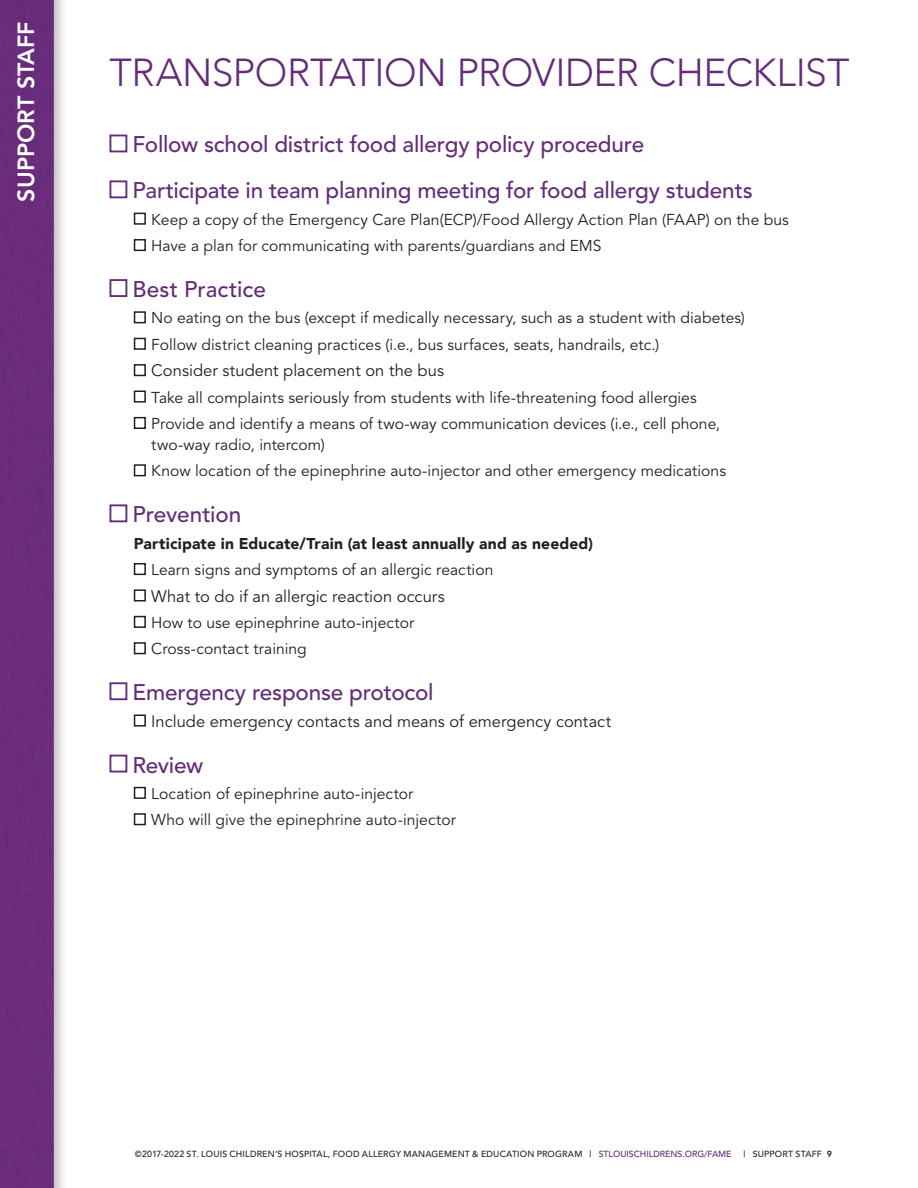
<style>
.page{position:relative;width:918px;height:1188px;background:#fff}
.page>*{position:absolute;margin:0;border:0;box-sizing:border-box;transform-origin:0 0}
.body_header{font:300 39px "Avenir";letter-spacing:-.01em;color:#642c79}
.t1{font:800 23.25px "Avenir";color:#fff}
.sub-head{font:500 22.5px "Avenir";letter-spacing:-.01em;color:#642c79}
.checklist_level_2{font:16.5px "Avenir";color:#231f20}
.checklist_level_2-2{font:15.6px/21px "Avenir";color:#231f20}
.checklist_level_2-3{font:900 15.6px "Avenir";letter-spacing:.01em;color:#231f20}
.t2{font:500 8.85px "Avenir";letter-spacing:.015em;color:#231f20}
.s1{color:#642c79}
.s2{font-weight:800}
</style>
<div class="page">
<div style="left:0;top:0;width:67px;height:1188px;background:#231f20;opacity:.3"></div>
<div style="left:0;top:0;width:54px;height:1188px;background:#6c2c7d"></div>
<div style="left:110px;top:135px;width:17px;height:17px;border:2px solid #642c79"></div>
<div style="left:110px;top:180px;width:17px;height:18px;border:2px solid #642c79"></div>
<div style="left:134px;top:213px;width:12px;height:12px;border:2px solid #231f20"></div>
<div style="left:134px;top:239px;width:12px;height:12px;border:2px solid #231f20"></div>
<div style="left:110px;top:279px;width:17px;height:18px;border:2px solid #642c79"></div>
<div style="left:134px;top:311px;width:12px;height:12px;border:2px solid #231f20"></div>
<div style="left:134px;top:338px;width:12px;height:12px;border:2px solid #231f20"></div>
<div style="left:134px;top:364px;width:12px;height:12px;border:2px solid #231f20"></div>
<div style="left:134px;top:391px;width:12px;height:12px;border:2px solid #231f20"></div>
<div style="left:134px;top:417px;width:12px;height:12px;border:2px solid #231f20"></div>
<div style="left:134px;top:464px;width:12px;height:12px;border:2px solid #231f20"></div>
<div style="left:110px;top:504px;width:17px;height:18px;border:2px solid #642c79"></div>
<div style="left:134px;top:563px;width:12px;height:12px;border:2px solid #231f20"></div>
<div style="left:134px;top:589px;width:12px;height:13px;border:2px solid #231f20"></div>
<div style="left:134px;top:616px;width:12px;height:12px;border:2px solid #231f20"></div>
<div style="left:134px;top:642px;width:12px;height:12px;border:2px solid #231f20"></div>
<div style="left:110px;top:682px;width:17px;height:18px;border:2px solid #642c79"></div>
<div style="left:134px;top:715px;width:12px;height:12px;border:2px solid #231f20"></div>
<div style="left:110px;top:755px;width:17px;height:17px;border:2px solid #642c79"></div>
<div style="left:134px;top:787px;width:12px;height:12px;border:2px solid #231f20"></div>
<div style="left:134px;top:813px;width:12px;height:12px;border:2px solid #231f20"></div>
<h2 class="t1" style="left:12px;top:202px;width:182px;rotate:-90deg">SUPPORT STAFF</h2>
<p class="body_header" style="left:110px;top:49px;width:742px">TRANSPORTATION PROVIDER CHECKLIST</p>
<p class="sub-head" style="left:133px;top:132px;width:513px">Follow school district food allergy policy procedure</p>
<p class="sub-head" style="left:133px;top:178px;width:622px">Participate in team planning meeting for food allergy students</p>
<p class="checklist_level_2-2" style="left:151px;top:209px;width:639px">Keep a copy of the Emergency Care Plan(ECP)/Food Allergy Action Plan (FAAP) on the bus</p>
<p class="checklist_level_2-2" style="left:151px;top:236px;width:452px">Have a plan for communicating with parents/guardians and EMS</p>
<p class="sub-head" style="left:133px;top:276px;width:135px">Best Practice</p>
<p class="checklist_level_2-2" style="left:151px;top:308px;width:595px">No eating on the bus (except if medically necessary, such as a student with diabetes)</p>
<p class="checklist_level_2-2" style="left:151px;top:334px;width:510px">Follow district cleaning practices (i.e., bus surfaces, seats, handrails, etc.)</p>
<p class="checklist_level_2" style="left:151px;top:361px;width:294px">Consider student placement on the bus</p>
<p class="checklist_level_2-2" style="left:151px;top:387px;width:547px">Take all complaints seriously from students with life-threatening food allergies</p>
<p class="checklist_level_2-2" style="left:151px;top:414px;width:571px">Provide and identify a means of two-way communication devices (i.e., cell phone, two-way radio, intercom)</p>
<p class="checklist_level_2-2" style="left:151px;top:461px;width:576px">Know location of the epinephrine auto-injector and other emergency medications</p>
<p class="sub-head" style="left:133px;top:502px;width:110px">Prevention</p>
<p class="checklist_level_2-3" style="left:134px;top:530px;width:461px">Participate in Educate/Train (at least annually and as needed)</p>
<p class="checklist_level_2-2" style="left:151px;top:560px;width:344px">Learn signs and symptoms of an allergic reaction</p>
<p class="checklist_level_2" style="left:151px;top:586px;width:295px">What to do if an allergic reaction occurs</p>
<p class="checklist_level_2-2" style="left:151px;top:612px;width:265px">How to use epinephrine auto-injector</p>
<p class="checklist_level_2-2" style="left:151px;top:639px;width:157px">Cross-contact training</p>
<p class="sub-head" style="left:133px;top:679px;width:303px">Emergency response protocol</p>
<p class="checklist_level_2" style="left:151px;top:711px;width:462px">Include emergency contacts and means of emergency contact</p>
<p class="sub-head" style="left:133px;top:752px;width:72px">Review</p>
<p class="checklist_level_2-2" style="left:151px;top:783px;width:264px">Location of epinephrine auto-injector</p>
<p class="checklist_level_2-2" style="left:151px;top:810px;width:306px">Who will give the epinephrine auto-injector</p>
<p class="t2" style="left:135px;top:1149px;width:598px">©2017-2022 ST. LOUIS CHILDREN’S HOSPITAL, FOOD ALLERGY MANAGEMENT &amp; EDUCATION PROGRAM | <span class="s1">STLOUISCHILDRENS.ORG/FAME</span></p>
<p class="t2" style="left:744px;top:1149px;width:90px">| SUPPORT STAFF <span class="s2">9</span></p>
</div>
